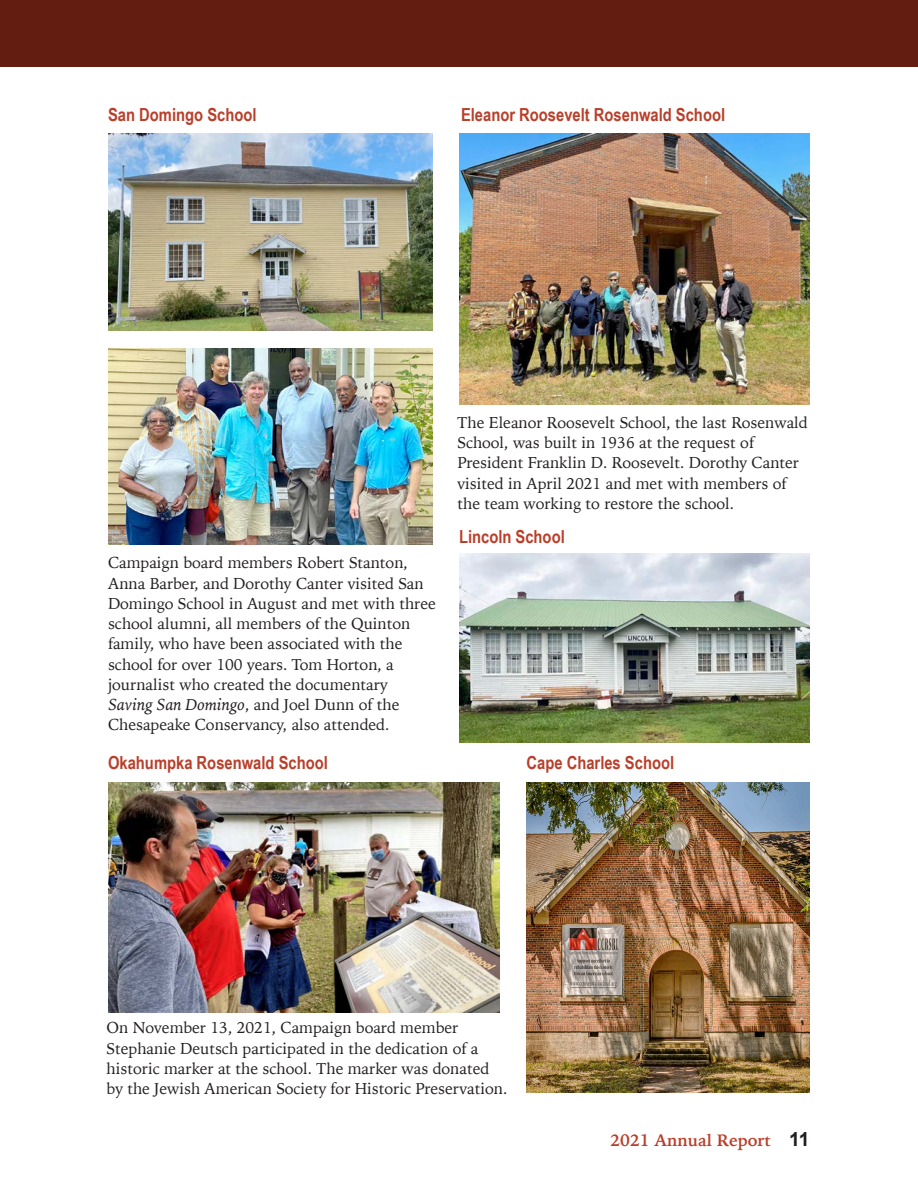
<style>
.page{position:relative;width:918px;height:1188px;background:#fff}
.page>*{position:absolute;margin:0;border:0;box-sizing:border-box;transform-origin:0 0}
.t1{font:700 18px "Arial Narrow";color:#b93f2a}
.t2{font:700 16.5px "Iowan Old Style";color:#b93f2a}
.t3{font:15.75px/20.2px "Iowan Old Style";color:#231f20}
.s1{font-style:italic;font-size:16.5px}
.s2{font-family:"Arial";font-size:19.5px;color:#231f20}
</style>
<div class="page">
<hr style="left:0;top:0;width:1px;height:66px;background:#631d11">
<div style="left:1px;top:0;width:917px;height:66px;background:#631d11"></div>
<img style="left:108px;top:134px;width:324px;height:196px">
<img style="left:108px;top:348px;width:324px;height:197px">
<img style="left:108px;top:782px;width:392px;height:230px">
<img style="left:527px;top:782px;width:283px;height:311px">
<img style="left:459px;top:134px;width:351px;height:271px">
<img style="left:459px;top:554px;width:351px;height:189px">
<p class="t1" style="left:108px;top:101px;width:150px">San Domingo School</p>
<p class="t1" style="left:461px;top:101px;width:266px">Eleanor Roosevelt Rosenwald School</p>
<p class="t3" style="left:108px;top:552px;width:329px">Campaign board members Robert Stanton, Anna Barber, and Dorothy Canter visited San Domingo School in August and met with three school alumni, all members of the Quinton family, who have been associated with the school for over 100 years. Tom Horton, a journalist who created the documentary <span class="s1">Saving San Domingo</span>, and Joel Dunn of the Chesapeake Conservancy, also attended.</p>
<p class="t1" style="left:108px;top:750px;width:221px">Okahumpka Rosenwald School</p>
<p class="t3" style="left:458px;top:412px;width:352px">The Eleanor Roosevelt School, the last Rosenwald School, was built in 1936 at the request of President Franklin D. Roosevelt. Dorothy Canter visited in April 2021 and met with members of the team working to restore the school.</p>
<p class="t1" style="left:459px;top:523px;width:107px">Lincoln School</p>
<p class="t1" style="left:527px;top:750px;width:149px">Cape Charles School</p>
<p class="t3" style="left:107px;top:1017px;width:402px">On November 13, 2021, Campaign board member Stephanie Deutsch participated in the dedication of a historic marker at the school. The marker was donated by the Jewish American Society for Historic Preservation.</p>
<p class="t2" style="left:610px;top:1125px;width:201px">2021 Annual Report <span class="s2">11</span></p>
</div>
